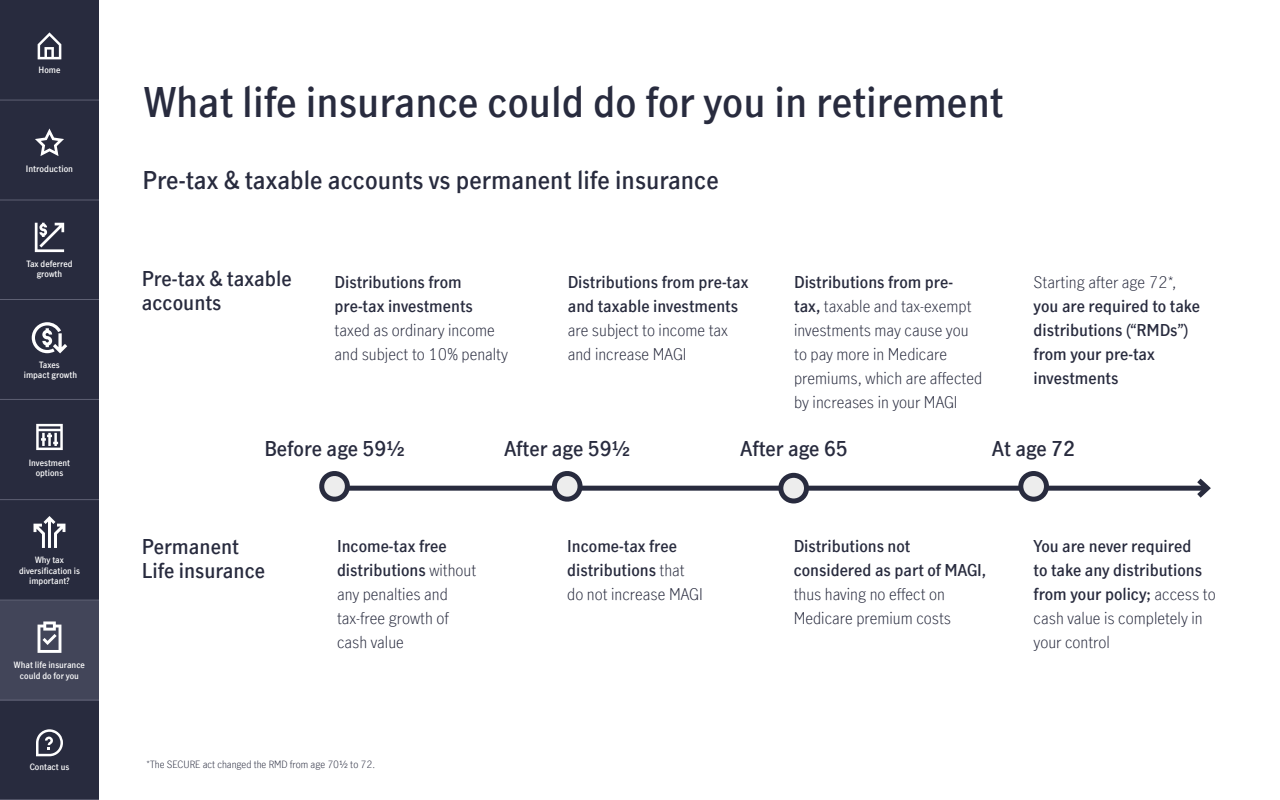
<style>
.page{position:relative;width:1280px;height:800px;background:#fff}
.page>*{position:absolute;margin:0;border:0;box-sizing:border-box;transform-origin:0 0}
.page_head{font:600 40px "Manulife JH Sans Optimized";color:#282b3e}
.t1{font:600 24px "Manulife JH Sans Optimized";color:#282b3e}
.t2{font:600 20px/24px "Manulife JH Sans Optimized";color:#282b3e}
.t3{font:300 16px/24px "Manulife JH Sans Optimized";color:#282b3e}
.t4{font:600 16px/24px "Manulife JH Sans Optimized";color:#282b3e}
.t5{font:300 10px "Manulife JH Sans Optimized";color:#282b3e}
.t6{font:600 8.7px "Manulife JH Sans Optimized";color:#fff}
.t7{font:600 8.5px/10.2px "Manulife JH Sans Optimized";color:#fff;text-align:center}
.s1{font-weight:600}
.s2{font-weight:300}
</style>
<div class="page">
<div style="left:0;top:0;width:99px;height:800px;background:#282b3e"></div>
<div style="left:0;top:600px;width:99px;height:100px;background:#424559"></div>
<div style="left:335px;top:486px;width:872px;height:5px;background:#282b3e"></div>
<svg style="left:1192px;top:478px;width:19px;height:20px"></svg>
<svg style="left:1021px;top:474px;width:25px;height:25px"></svg>
<div style="left:1018px;top:471px;width:31px;height:31px;border:5px solid #282b3e;border-radius:50%"></div>
<div style="left:781px;top:475px;width:26px;height:26px;background:#ededed;border-radius:50%"></div>
<div style="left:778px;top:473px;width:31px;height:30px;border:5px solid #282b3e;border-radius:50%"></div>
<svg style="left:546px;top:471px;width:42px;height:31px"></svg>
<svg style="left:319px;top:471px;width:37px;height:31px"></svg>
<hr style="left:0;top:100px;width:99px;height:1px;background:#5e6073">
<hr style="left:0;top:299px;width:99px;height:1px;background:#5e6073">
<hr style="left:0;top:200px;width:99px;height:1px;background:#5e6073">
<hr style="left:0;top:600px;width:99px;height:1px;background:#5e6073">
<hr style="left:0;top:499px;width:99px;height:1px;background:#5e6073">
<hr style="left:0;top:399px;width:99px;height:1px;background:#5e6073">
<hr style="left:0;top:700px;width:99px;height:1px;background:#5e6073">
<hr style="left:0;top:799px;width:99px;height:1px;background:#5e6073">
<svg style="left:36px;top:729px;width:27px;height:27px"></svg>
<svg style="left:38px;top:32px;width:23px;height:27px"></svg>
<svg style="left:35px;top:128px;width:29px;height:28px"></svg>
<svg style="left:35px;top:223px;width:29px;height:29px"></svg>
<svg style="left:36px;top:424px;width:27px;height:26px"></svg>
<svg style="left:34px;top:516px;width:31px;height:32px"></svg>
<svg style="left:32px;top:322px;width:35px;height:31px"></svg>
<svg style="left:38px;top:621px;width:23px;height:32px"></svg>
<p class="t7" style="left:39px;top:65px;width:23px">Home</p>
<p class="t6" style="left:26px;top:162px;width:49px">Introduction</p>
<p class="t7" style="left:26px;top:258px;width:48px">Tax deferred growth</p>
<p class="t7" style="left:24px;top:359px;width:55px">Taxes<br>impact growth</p>
<p class="t7" style="left:29px;top:457px;width:43px">Investment options</p>
<p class="t7" style="left:19px;top:555px;width:62px">Why tax diversification is important?</p>
<p class="t7" style="left:14px;top:660px;width:73px">What life insurance could do for you</p>
<p class="t7" style="left:30px;top:761px;width:41px">Contact us</p>
<p class="page_head" style="left:144px;top:75px;width:861px">What life insurance could do for you in retirement</p>
<p class="t1" style="left:142px;top:164px;width:578px">Pre-tax &amp; taxable accounts vs permanent life insurance</p>
<p class="t2" style="left:142px;top:266px;width:152px">Pre-tax &amp; taxable accounts</p>
<p class="t3" style="left:335px;top:270px;width:175px"><span class="s1">Distributions from pre-tax investments </span>taxed as ordinary income and subject to 10% penalty</p>
<p class="t4" style="left:568px;top:269px;width:182px">Distributions from pre-tax and taxable investments <span class="s2">are subject to income tax and increase MAGI</span></p>
<p class="t3" style="left:794px;top:270px;width:190px"><span class="s1">Distributions from pre&shy;tax,</span> taxable and tax-exempt investments may cause you to pay more in Medicare premiums, which are affected by increases in your MAGI</p>
<p class="t3" style="left:1034px;top:270px;width:144px">Starting after age 72*,</p>
<p class="t4" style="left:1034px;top:293px;width:168px">you are required to take</p>
<p class="t4" style="left:1034px;top:317px;width:156px">distributions (“RMDs”) from your pre-tax investments</p>
<p class="t2" style="left:264px;top:436px;width:142px">Before age 59½</p>
<p class="t2" style="left:504px;top:436px;width:127px">After age 59½</p>
<p class="t2" style="left:741px;top:436px;width:109px">After age 65</p>
<p class="t2" style="left:992px;top:436px;width:84px">At age 72</p>
<p class="t2" style="left:142px;top:534px;width:125px">Permanent<br>Life insurance</p>
<p class="t3" style="left:337px;top:534px;width:141px"><span class="s1">Income-tax free distributions</span> without any penalties and tax-free growth of cash value</p>
<p class="t4" style="left:567px;top:533px;width:119px">Income-tax free distributions <span class="s2">that</span></p>
<p class="t3" style="left:567px;top:582px;width:137px">do not increase MAGI</p>
<p class="t5" style="left:146px;top:758px;width:230px">*The SECURE act changed the RMD from age 70½ to 72.</p>
<p class="t3" style="left:794px;top:534px;width:194px"><span class="s1">Distributions not considered as part of MAGI, </span>thus having no effect on<br>Medicare premium costs</p>
<p class="t4" style="left:1034px;top:533px;width:184px">You are never required<br>to take any distributions from your policy; <span class="s2">access to cash value is completely in your control</span></p>
</div>
